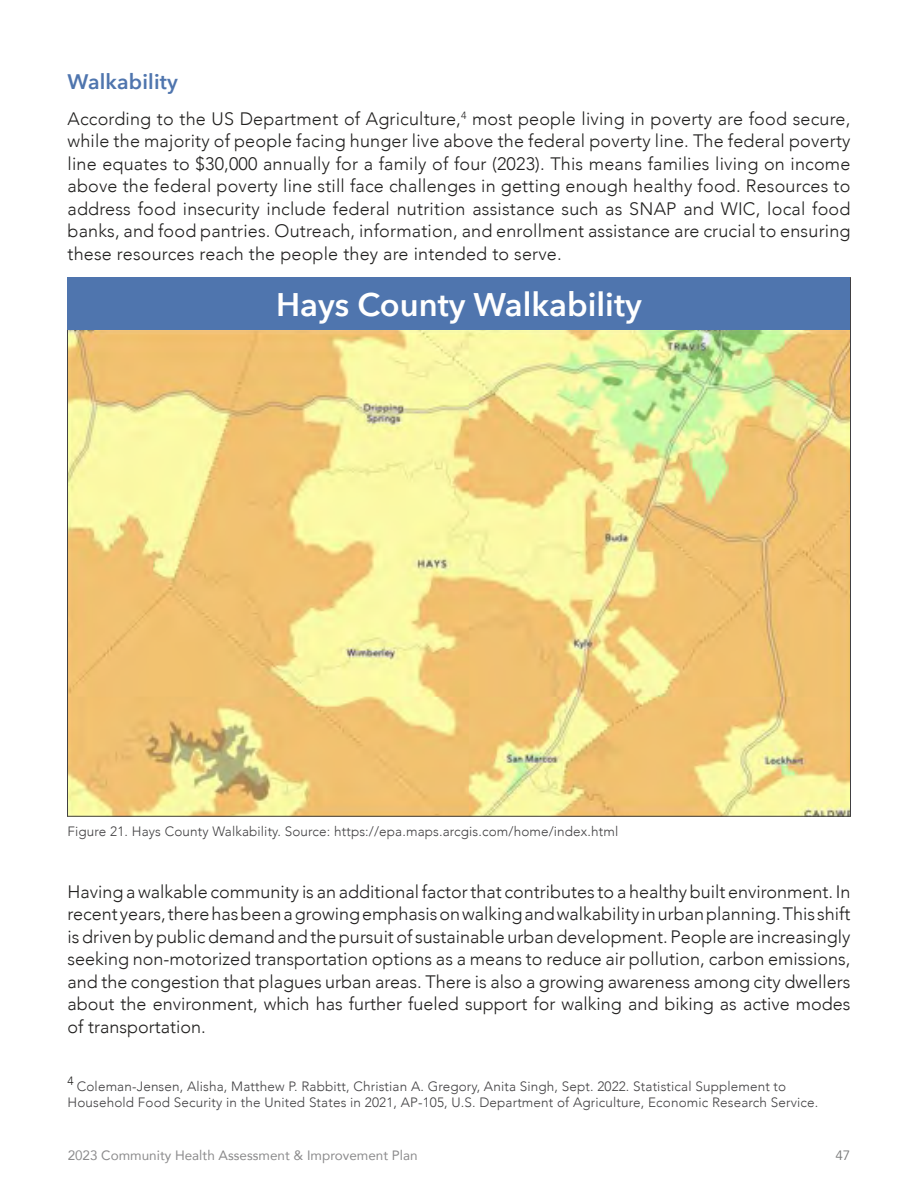
<style>
.page{position:relative;width:918px;height:1188px;background:#fff}
.page>*{position:absolute;margin:0;border:0;box-sizing:border-box;transform-origin:0 0}
.t1{font:600 32.7px "Avenir Next";color:#fff}
.t2{font:600 21px "Avenir Next";letter-spacing:.01em;color:#4f75ae}
.t3{font:300 18px/22.5px "Avenir";color:#21201f;text-align:justify}
.t4{font:300 13.5px/16.5px "Avenir";letter-spacing:.01em;color:#414042}
.t5{font:13.5px "Avenir";color:#414042}
.t6{font:13.5px "Avenir";color:#777878}
</style>
<div class="page">
<img style="left:69px;top:330px;width:780px;height:484px">
<div style="left:68px;top:277px;width:782px;height:53px;background:#4f75ae"></div>
<p class="t2" style="left:68px;top:63px;width:112px">Walkability</p>
<p class="t3" style="left:68px;top:107px;width:785px">According to the US Department of Agriculture,<sup>4</sup> most people living in poverty are food secure, while the majority of people facing hunger live above the federal poverty line. The federal poverty line equates to $30,000 annually for a family of four (2023). This means families living on income above the federal poverty line still face challenges in getting enough healthy food. Resources to address food insecurity include federal nutrition assistance such as SNAP and WIC, local food banks, and food pantries. Outreach, information, and enrollment assistance are crucial to ensuring these resources reach the people they are intended to serve.</p>
<h1 class="t1" style="left:276px;top:277px;width:367px">Hays County Walkability</h1>
<p class="t4" style="left:68px;top:823px;width:552px">Figure 21. Hays County Walkability. Source: https://epa.maps.arcgis.com/home/index.html</p>
<p class="t3" style="left:68px;top:880px;width:785px">Having a walkable community is an additional factor that contributes to a healthy built environment. In recent years, there has been a growing emphasis on walking and walkability in urban planning. This shift is driven by public demand and the pursuit of sustainable urban development. People are increasingly seeking non-motorized transportation options as a means to reduce air pollution, carbon emissions, and the congestion that plagues urban areas. There is also a growing awareness among city dwellers about the environment, which has further fueled support for walking and biking as active modes of transportation.</p>
<p class="t4" style="left:68px;top:1078px;width:752px"><sup>4</sup> Coleman-Jensen, Alisha, Matthew P. Rabbitt, Christian A. Gregory, Anita Singh, Sept. 2022. Statistical Supplement to<br>Household Food Security in the United States in 2021, AP-105, U.S. Department of Agriculture, Economic Research Service.</p>
<p class="t5" style="left:68px;top:1144px;width:352px">2023 Community Health Assessment &amp; Improvement Plan</p>
<p class="t6" style="left:835px;top:1147px;width:17px">47</p>
</div>
